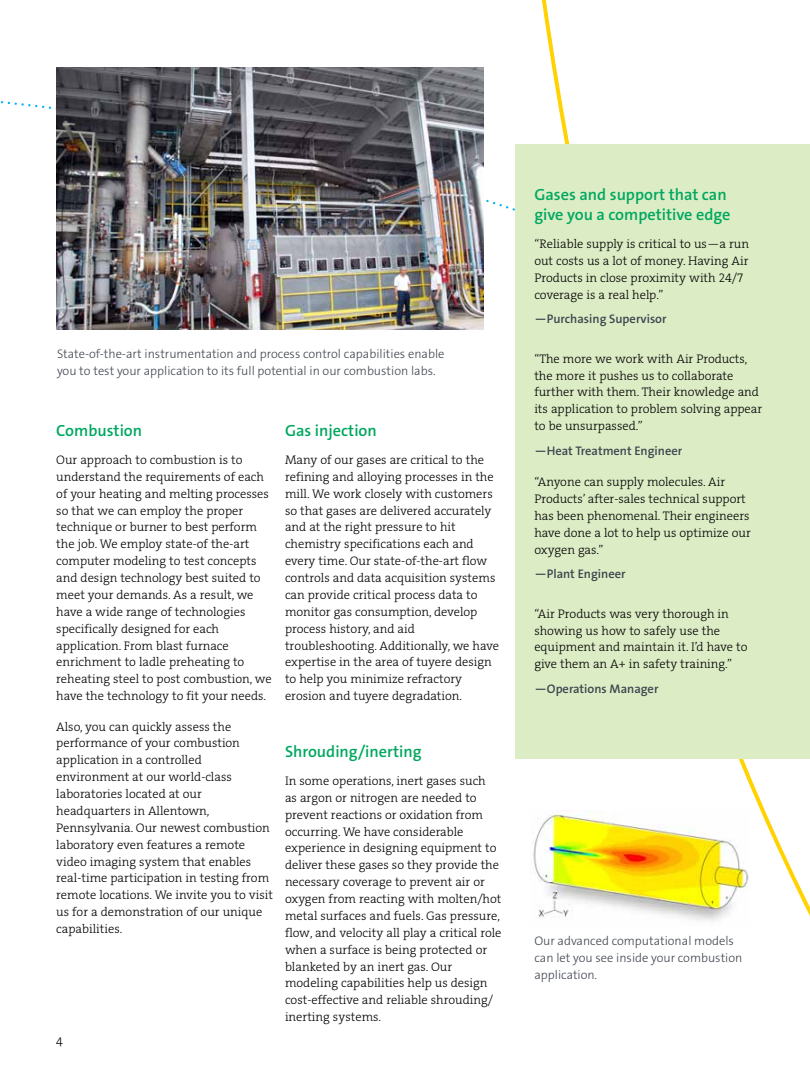
<style>
.page{position:relative;width:810px;height:1080px;background:#fff}
.page>*{position:absolute;margin:0;border:0;box-sizing:border-box;transform-origin:0 0}
.t1{font:600 16.25px/20.6px "The Sans Os F";color:#00a85f}
.t2{font:12.5px/16.9px "The Serif HP3 Lig";color:#000}
.t3{font:300 12.5px/16.9px "The Sans Os F";color:#3f454f}
.t4{font:600 12.5px "The Sans Os F";color:#3f454f}
.t5{font:300 12.5px "The Sans Os F";color:#000}
</style>
<div class="page">
<svg style="left:542px;top:0;width:268px;height:916px"></svg>
<img style="left:533px;top:810px;width:217px;height:111px">
<img style="left:56px;top:68px;width:428px;height:262px">
<div style="left:516px;top:144px;width:294px;height:615px;background:#dcecc5"></div>
<p class="t3" style="left:57px;top:345px;width:389px">State-of-the-art instrumentation and process control capabilities enable you to test your application to its full potential in our combustion labs.</p>
<h1 class="t1" style="left:56px;top:420px;width:87px">Combustion</h1>
<p class="t2" style="left:56px;top:451px;width:217px">Our approach to combustion is to understand the requirements of each of your heating and melting processes so that we can employ the proper technique or burner to best perform the job. We employ state-of the-art computer modeling to test concepts and design technology best suited to meet your demands. As a result, we have a wide range of technologies specifically designed for each application. From blast furnace enrichment to ladle preheating to reheating steel to post combustion, we have the technology to fit your needs.</p>
<p class="t2" style="left:56px;top:718px;width:218px">Also, you can quickly assess the performance of your combustion application in a controlled environment at our world-class laboratories located at our headquarters in Allentown,<br>Pennsylvania. Our newest combustion laboratory even features a remote video imaging system that enables real-time participation in testing from remote locations. We invite you to visit us for a demonstration of our unique capabilities.</p>
<p class="t5" style="left:56px;top:1032px;width:8px">4</p>
<h1 class="t1" style="left:285px;top:420px;width:93px">Gas injection</h1>
<p class="t2" style="left:285px;top:451px;width:216px">Many of our gases are critical to the refining and alloying processes in the mill. We work closely with customers so that gases are delivered accurately and at the right pressure to hit chemistry specifications each and every time. Our state-of-the-art flow controls and data acquisition systems can provide critical process data to monitor gas consumption, develop process history, and aid troubleshooting. Additionally, we have expertise in the area of tuyere design to help you minimize refractory erosion and tuyere degradation.</p>
<h1 class="t1" style="left:285px;top:741px;width:138px">Shrouding/inerting</h1>
<p class="t2" style="left:285px;top:772px;width:218px">In some operations, inert gases such<br>as argon or nitrogen are needed to prevent reactions or oxidation from occurring. We have considerable experience in designing equipment to deliver these gases so they provide the necessary coverage to prevent air or oxygen from reacting with molten/hot metal surfaces and fuels. Gas pressure, flow, and velocity all play a critical role when a surface is being protected or blanketed by an inert gas. Our modeling capabilities help us design cost-effective and reliable shrouding/ inerting systems.</p>
<h1 class="t1" style="left:534px;top:184px;width:198px">Gases and support that can give you a competitive edge</h1>
<p class="t2" style="left:534px;top:236px;width:216px">“Reliable supply is critical to us—a run out costs us a lot of money. Having Air Products in close proximity with 24/7 coverage is a real help.”</p>
<p class="t4" style="left:534px;top:311px;width:134px">—Purchasing Supervisor</p>
<p class="t2" style="left:534px;top:350px;width:229px">“The more we work with Air Products, the more it pushes us to collaborate further with them. Their knowledge and its application to problem solving appear to be unsurpassed.”</p>
<p class="t4" style="left:534px;top:442px;width:149px">—Heat Treatment Engineer</p>
<p class="t2" style="left:534px;top:474px;width:218px">“Anyone can supply molecules. Air<br>Products’ after-sales technical support has been phenomenal. Their engineers have done a lot to help us optimize our oxygen gas.”</p>
<p class="t4" style="left:534px;top:566px;width:93px">—Plant Engineer</p>
<p class="t2" style="left:534px;top:605px;width:215px">“Air Products was very thorough in showing us how to safely use the equipment and maintain it. I’d have to give them an A+ in safety training.”</p>
<p class="t4" style="left:534px;top:680px;width:126px">—Operations Manager</p>
<p class="t3" style="left:534px;top:932px;width:210px">Our advanced computational models can let you see inside your combustion application.</p>
</div>
